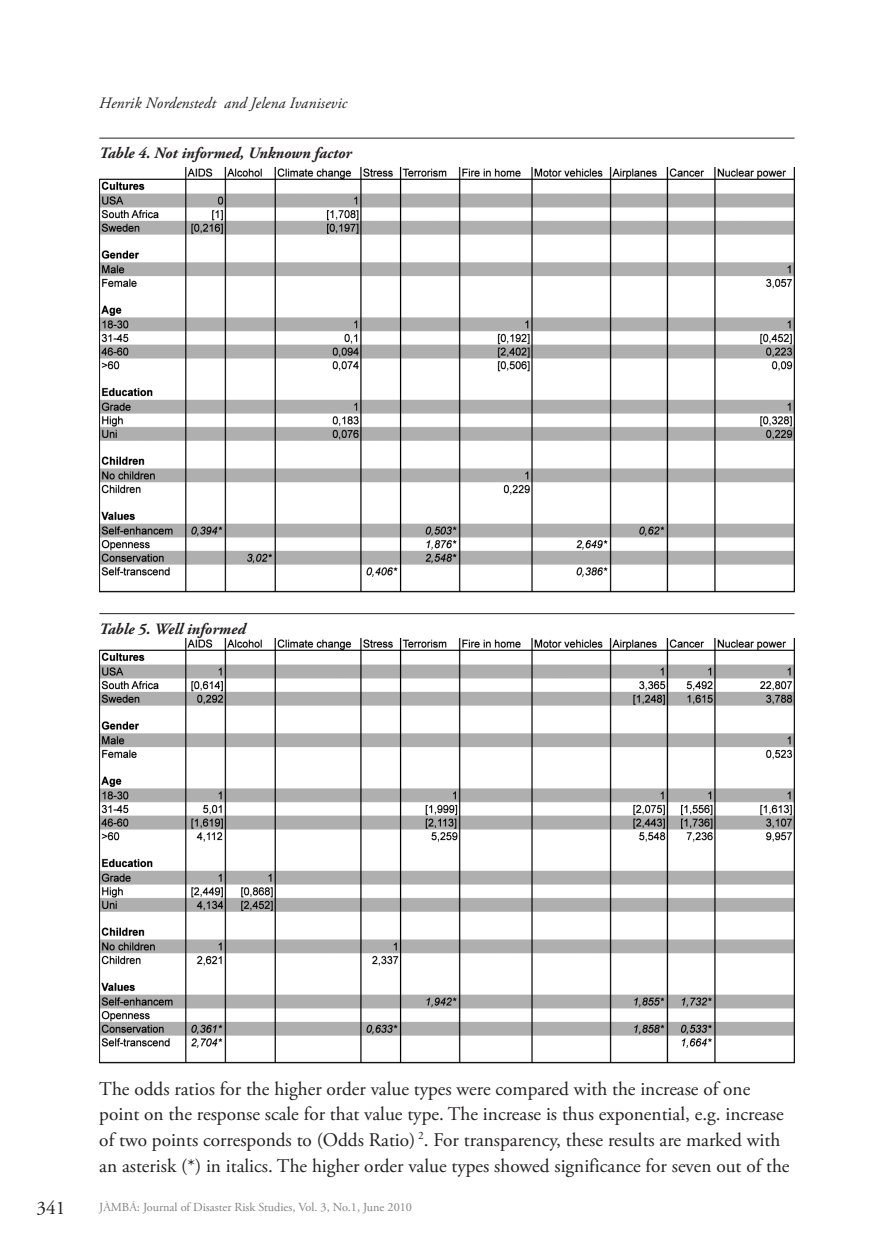
<style>
.page{position:relative;width:874px;height:1241px;background:#fff}
.page>*{position:absolute;margin:0;border:0;box-sizing:border-box;transform-origin:0 0}
.t1{font:19.25px/25.6px "Adobe Garamond Pro";color:#231f20}
.t2{font:italic 700 15.75px "Adobe Garamond Pro";color:#231f20}
.t3{font:italic 15.75px "Adobe Garamond Pro";letter-spacing:.005em;color:#231f20}
.t4{font:12.25px "Adobe Garamond Pro";color:#808285}
</style>
<div class="page">
<hr style="left:99px;top:138px;width:695px;height:1px;background:#231f20">
<hr style="left:99px;top:613px;width:695px;height:1px;background:#231f20">
<img style="left:99px;top:167px;width:695px;height:426px">
<img style="left:99px;top:638px;width:695px;height:426px">
<p class="t3" style="left:99px;top:94px;width:249px">Henrik Nordenstedt and Jelena Ivanisevic</p>
<p class="t2" style="left:99px;top:144px;width:254px">Table 4. Not informed, Unknown factor</p>
<p class="t2" style="left:99px;top:619px;width:148px">Table 5. Well informed</p>
<p class="t1" style="left:99px;top:1076px;width:691px">The odds ratios for the higher order value types were compared with the increase of one point on the response scale for that value type. The increase is thus exponential, e.g. increase of two points corresponds to (Odds Ratio) <sup>2</sup>. For transparency, these results are marked with an asterisk (*) in italics. The higher order value types showed significance for seven out of the</p>
<p class="t1" style="left:36px;top:1195px;width:30px">341</p>
<p class="t4" style="left:99px;top:1199px;width:314px">JÀMBÁ: Journal of Disaster Risk Studies, Vol. 3, No.1, June 2010</p>
</div>
